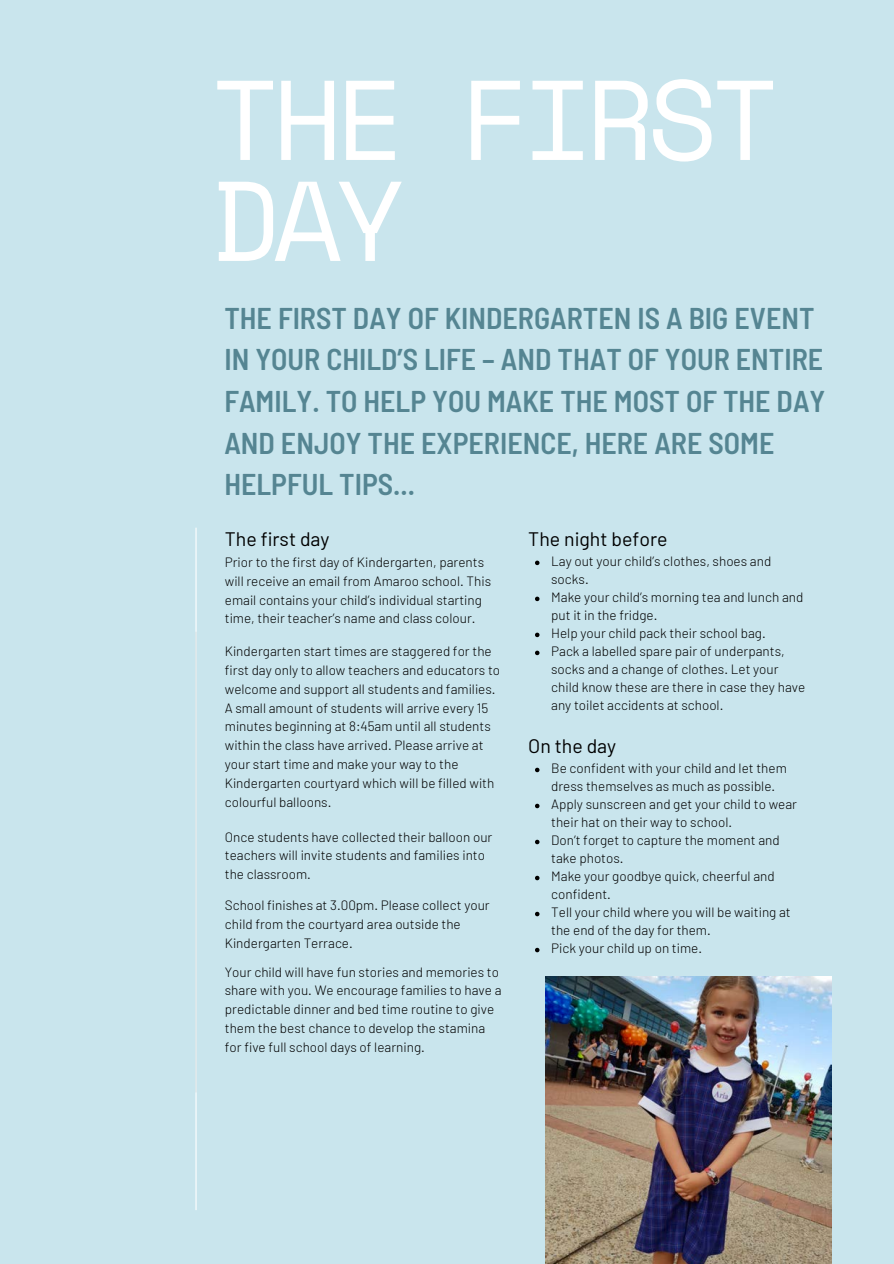
<style>
.page{position:relative;width:894px;height:1264px;background:#fff}
.page>*{position:absolute;margin:0;border:0;box-sizing:border-box;transform-origin:0 0}
.t1{font:113.1px/100.9px "Space Mono";letter-spacing:-.06em;color:#fff}
.t2{font:600 semi-condensed 30px/41.7px "Barlow";color:#558592}
.t3{font:19.5px "Barlow";color:#000}
.t4{font:300 13.5px/18.8px "Barlow";color:#000}
</style>
<div class="page">
<div style="left:0;top:0;width:893px;height:1263px;background:#c9e5ed"></div>
<hr style="left:195px;top:527px;width:1px;height:683px;background:#fff">
<svg style="left:535px;top:560px;width:4px;height:5px"></svg>
<svg style="left:535px;top:596px;width:4px;height:5px"></svg>
<svg style="left:535px;top:632px;width:4px;height:5px"></svg>
<svg style="left:535px;top:650px;width:4px;height:5px"></svg>
<svg style="left:535px;top:767px;width:4px;height:5px"></svg>
<svg style="left:535px;top:803px;width:4px;height:5px"></svg>
<svg style="left:535px;top:839px;width:4px;height:5px"></svg>
<svg style="left:535px;top:875px;width:4px;height:5px"></svg>
<svg style="left:535px;top:911px;width:4px;height:5px"></svg>
<svg style="left:535px;top:947px;width:4px;height:5px"></svg>
<img style="left:545px;top:976px;width:286px;height:287px">
<h1 class="t1" style="left:210px;top:66px;width:570px">THE FIRST<br>DAY</h1>
<h2 class="t2" style="left:224px;top:296px;width:602px">THE FIRST DAY OF KINDERGARTEN IS A BIG EVENT IN YOUR CHILD’S LIFE – AND THAT OF YOUR ENTIRE FAMILY. TO HELP YOU MAKE THE MOST OF THE DAY AND ENJOY THE EXPERIENCE, HERE ARE SOME HELPFUL TIPS...</h2>
<h3 class="t3" style="left:528px;top:526px;width:141px">The night before</h3>
<p class="t4" style="left:551px;top:552px;width:255px;line-height:18px">Lay out your child’s clothes, shoes and socks.<br>Make your child’s morning tea and lunch and put it in the fridge.<br>Help your child pack their school bag.<br>Pack a labelled spare pair of underpants, socks and a change of clothes. Let your child know these are there in case they have any toilet accidents at school.</p>
<h3 class="t3" style="left:528px;top:733px;width:89px">On the day</h3>
<p class="t4" style="left:551px;top:759px;width:247px;line-height:18px">Be confident with your child and let them dress themselves as much as possible.<br>Apply sunscreen and get your child to wear their hat on their way to school.<br>Don’t forget to capture the moment and take photos.<br>Make your goodbye quick, cheerful and confident.<br>Tell your child where you will be waiting at the end of the day for them.<br>Pick your child up on time.</p>
<h3 class="t3" style="left:225px;top:527px;width:106px">The first day</h3>
<p class="t4" style="left:225px;top:552px;width:268px">Prior to the first day of Kindergarten, parents will receive an email from Amaroo school. This email contains your child’s individual starting time, their teacher’s name and class colour.</p>
<p class="t4" style="left:225px;top:641px;width:277px">Kindergarten start times are staggered for the first day only to allow teachers and educators to welcome and support all students and families.<br>A small amount of students will arrive every 15 minutes beginning at 8:45am until all students within the class have arrived. Please arrive at your start time and make your way to the Kindergarten courtyard which will be filled with colourful balloons.</p>
<p class="t4" style="left:225px;top:826px;width:269px">Once students have collected their balloon our teachers will invite students and families into the classroom.</p>
<p class="t4" style="left:225px;top:895px;width:266px">School finishes at 3.00pm. Please collect your child from the courtyard area outside the<br>Kindergarten Terrace.</p>
<p class="t4" style="left:225px;top:961px;width:278px">Your child will have fun stories and memories to share with you. We encourage families to have a predictable dinner and bed time routine to give them the best chance to develop the stamina for five full school days of learning.</p>
</div>
